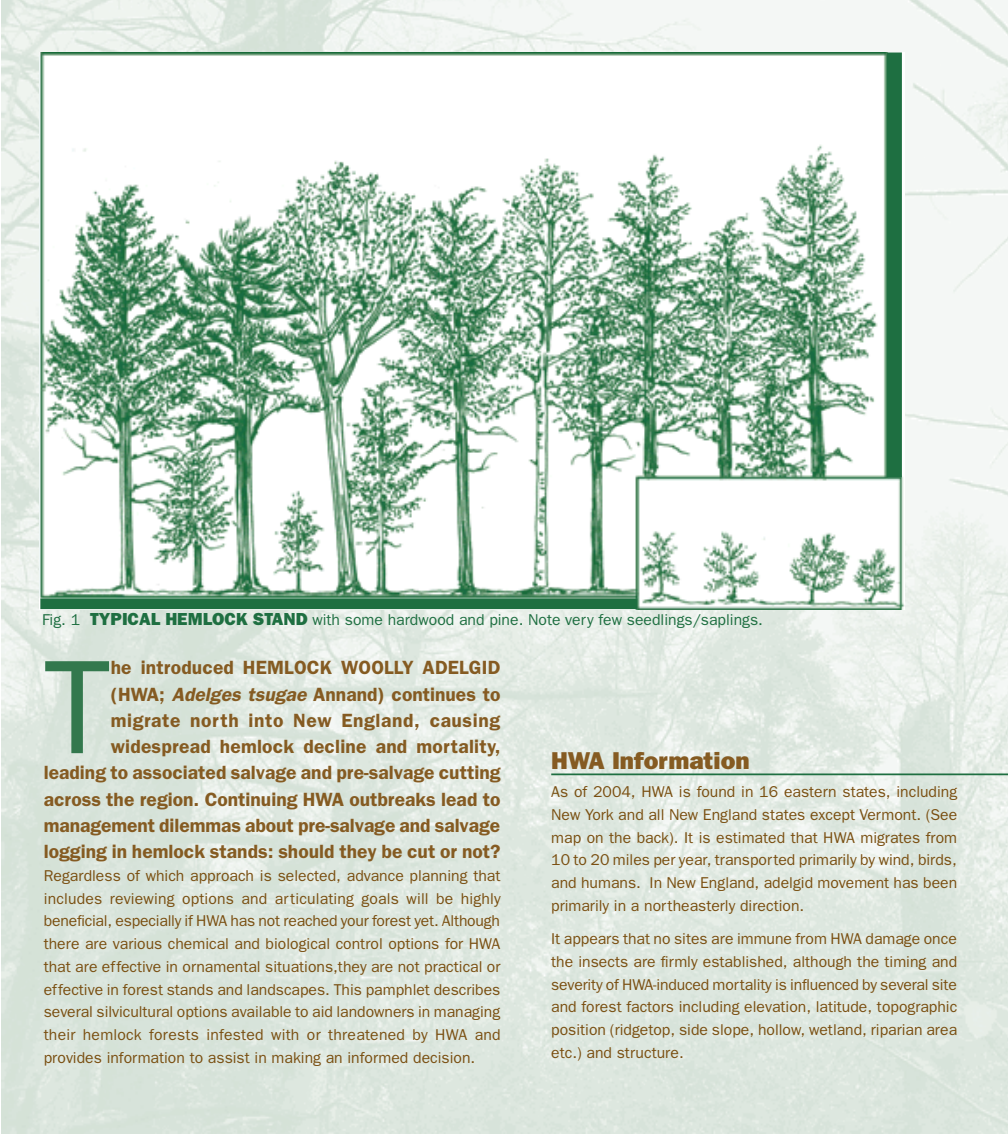
<style>
.page{position:relative;width:1008px;height:1134px;background:#fff}
.page>*{position:absolute;margin:0;border:0;box-sizing:border-box;transform-origin:0 0}
.t1{font:134.05px "Franklin Gothic";color:#33784d}
.t2{font:800 24.5px "Franklin Gothic";color:#855b22}
.t3{font:600 19.25px/26.2px "Franklin Gothic";color:#855b22;text-align:right}
.t4{font:15.75px/22.8px "Franklin Gothic";color:#7a4f11;text-align:justify}
.t5{font:15.75px "Franklin Gothic";color:#1e6f41}
.s1{font-weight:800;font-size:17.5px}
.s2{font-style:italic}
</style>
<div class="page">
<img style="left:2px;top:0;width:1006px;height:1134px">
<hr style="left:551px;top:774px;width:457px;height:1px;background:#1e6f41">
<img style="left:40px;top:52px;width:865px;height:557px">
<div style="left:41px;top:599px;width:596px;height:9px;background:#1e6f41"></div>
<div style="left:40px;top:598px;width:597px;height:11px;border:2px solid #1e6f41"></div>
<div style="left:888px;top:53px;width:13px;height:424px;background:#1e6f41"></div>
<div style="left:887px;top:53px;width:15px;height:424px;border:2px solid #1e6f41"></div>
<p class="t5" style="left:42px;top:610px;width:722px">Fig. 1 <span class="s1">TYPICAL HEMLOCK STAND</span> with some hardwood and pine. Note very few seedlings/saplings.</p>
<p class="t1" style="left:44px;top:631px;width:69px">T</p>
<p class="t3" style="left:44px;top:654px;width:458px">he introduced HEMLOCK WOOLLY ADELGID<br>(HWA; <span class="s2">Adelges tsugae</span> Annand) continues to migrate north into New England, causing widespread hemlock decline and mortality, leading to associated salvage and pre-salvage cutting across the region. Continuing HWA outbreaks lead to management dilemmas about pre-salvage and salvage logging in hemlock stands: should they be cut or not?</p>
<p class="t4" style="left:44px;top:864px;width:459px">Regardless of which approach is selected, advance planning that includes reviewing options and articulating goals will be highly beneficial, especially if HWA has not reached your forest yet. Although there are various chemical and biological control options for HWA that are effective in ornamental situations,they are not practical or effective in forest stands and landscapes. This pamphlet describes several silvicultural options available to aid landowners in managing their hemlock forests infested with or threatened by HWA and provides information to assist in making an informed decision.</p>
<p class="t2" style="left:551px;top:746px;width:200px">HWA Information</p>
<p class="t4" style="left:551px;top:780px;width:408px">As of 2004, HWA is found in 16 eastern states, including New York and all New England states except Vermont. (See map on the back). It is estimated that HWA migrates from 10 to 20 miles per year, transported primarily by wind, birds, and humans. In New England, adelgid movement has been primarily in a northeasterly direction.</p>
<p class="t4" style="left:551px;top:927px;width:408px">It appears that no sites are immune from HWA damage once the insects are firmly established, although the timing and severity of HWA-induced mortality is influenced by several site and forest factors including elevation, latitude, topographic position (ridgetop, side slope, hollow, wetland, riparian area etc.) and structure.</p>
</div>
